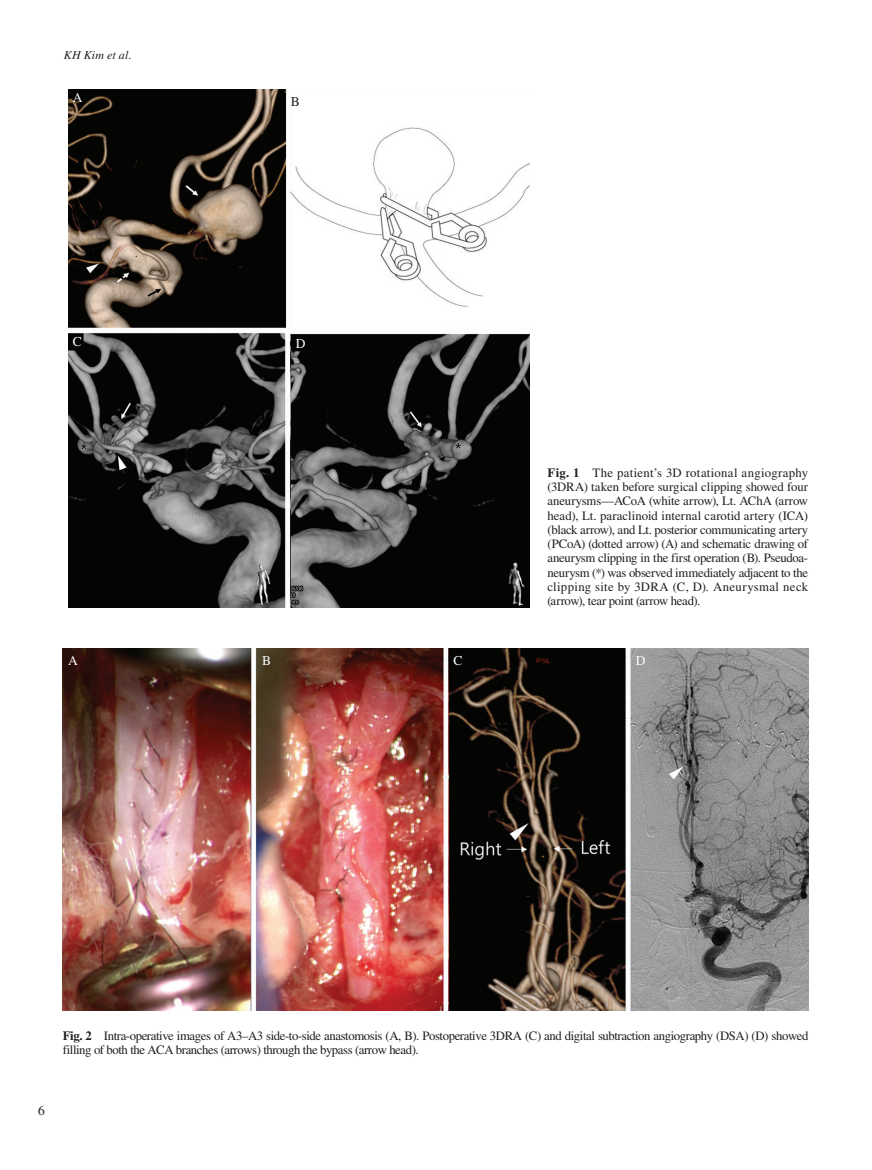
<style>
.page{position:relative;width:872px;height:1170px;background:#fff}
.page>*{position:absolute;margin:0;border:0;box-sizing:border-box;transform-origin:0 0}
.t1{font:13.5px "Times";color:#fff}
.目次偶数{font:13.5px "Times";color:#231f20}
.atcs18-FigLegend{font:12.75px/14.2px "Times";letter-spacing:.005em;color:#231f20;text-align:justify}
.atcs18-FigLegend2{font:12.75px/14.2px "Times";letter-spacing:-.03em;color:#231f20}
.t2{font:italic 12px "Times";letter-spacing:.015em;color:#231f20}
.s1{font-weight:700}
</style>
<div class="page">
<img style="left:68px;top:89px;width:461px;height:518px">
<img style="left:63px;top:648px;width:745px;height:362px">
<p class="t2" style="left:64px;top:48px;width:70px">KH Kim et al.</p>
<p class="t1" style="left:73px;top:89px;width:11px">A</p>
<p class="目次偶数" style="left:291px;top:94px;width:11px">B</p>
<p class="t1" style="left:73px;top:334px;width:11px">C</p>
<p class="t1" style="left:296px;top:335px;width:11px">D</p>
<p class="atcs18-FigLegend" style="left:547px;top:465px;width:262px"><span class="s1">Fig. 1</span> The patient’s 3D rotational angiography (3DRA) taken before surgical clipping showed four aneurysms—ACoA (white arrow), Lt. AChA (arrow head), Lt. paraclinoid internal carotid artery (ICA) (black arrow), and Lt. posterior communicating artery (PCoA) (dotted arrow) (A) and schematic drawing of aneurysm clipping in the first operation (B). Pseudoa&shy;neurysm (*) was observed immediately adjacent to the clipping site by 3DRA (C, D). Aneurysmal neck (arrow), tear point (arrow head).</p>
<p class="t1" style="left:68px;top:652px;width:11px">A</p>
<p class="t1" style="left:262px;top:652px;width:11px">B</p>
<p class="t1" style="left:453px;top:652px;width:11px">C</p>
<p class="t1" style="left:635px;top:652px;width:11px">D</p>
<p class="atcs18-FigLegend2" style="left:63px;top:1028px;width:747px"><span class="s1">Fig. 2</span> Intra-operative images of A3–A3 side-to-side anastomosis (A, B). Postoperative 3DRA (C) and digital subtraction angiography (DSA) (D) showed filling of both the ACA branches (arrows) through the bypass (arrow head).</p>
<p class="目次偶数" style="left:38px;top:1102px;width:8px">6</p>
</div>
